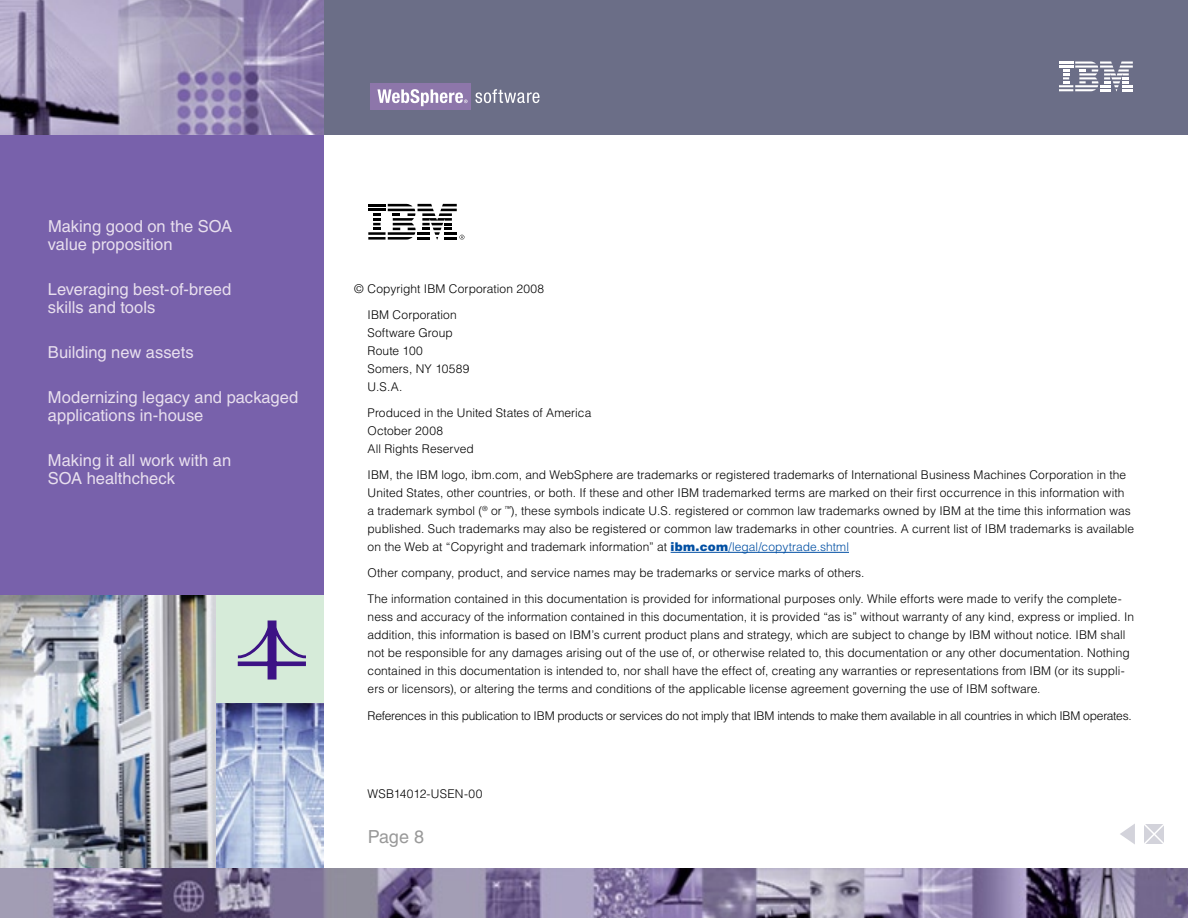
<style>
.page{position:relative;width:1188px;height:918px;background:#fff}
.page>*{position:absolute;margin:0;border:0;box-sizing:border-box;transform-origin:0 0}
.t1{font:18px "Helvetica";color:#999}
.t2{font:16.5px/18px "Helvetica";color:#e8dfee}
.Legal{font:300 12px/18px "Helvetica";letter-spacing:.005em;color:#000}
.Legal-2{font:300 12px "Helvetica";letter-spacing:-.02em;color:#000}
.s1{font-weight:900;color:#004fa3}
.s2{color:#004fa3}
</style>
<div class="page">
<div style="left:0;top:0;width:324px;height:918px;background:#7861ab"></div>
<img style="left:0;top:596px;width:216px;height:273px">
<div style="left:0;top:0;width:1188px;height:135px;background:#6b6e87"></div>
<div style="left:370px;top:83px;width:101px;height:27px;background:#8d76aa"></div>
<svg style="left:475px;top:89px;width:64px;height:14px"></svg>
<svg style="left:377px;top:89px;width:91px;height:17px"></svg>
<img style="left:0;top:0;width:324px;height:135px">
<img style="left:216px;top:704px;width:108px;height:165px">
<div style="left:216px;top:596px;width:108px;height:108px;background:#d6ebd9"></div>
<svg style="left:237px;top:620px;width:69px;height:60px"></svg>
<svg style="left:1059px;top:61px;width:74px;height:30px"></svg>
<img style="left:0;top:869px;width:1188px;height:49px">
<hr style="left:671px;top:552px;width:178px;height:1px;background:#004fa3">
<svg style="left:368px;top:204px;width:96px;height:36px"></svg>
<svg style="left:1120px;top:824px;width:15px;height:20px"></svg>
<svg style="left:1144px;top:824px;width:20px;height:20px"></svg>
<h2 class="t2" style="left:48px;top:217px;width:186px">Making good on the SOA value proposition</h2>
<h2 class="t2" style="left:48px;top:280px;width:185px">Leveraging best-of-breed skills and tools</h2>
<h2 class="t2" style="left:48px;top:343px;width:147px">Building new assets</h2>
<h2 class="t2" style="left:48px;top:388px;width:252px">Modernizing legacy and packaged applications in-house</h2>
<h2 class="t2" style="left:48px;top:451px;width:185px">Making it all work with an<br>SOA healthcheck</h2>
<p class="Legal" style="left:354px;top:279px;width:192px">© Copyright IBM Corporation 2008</p>
<p class="Legal" style="left:368px;top:305px;width:103px">IBM Corporation<br>Software Group<br>Route 100<br>Somers, NY 10589<br>U.S.A.</p>
<p class="Legal" style="left:368px;top:404px;width:225px">Produced in the United States of America<br>October 2008<br>All Rights Reserved</p>
<p class="Legal" style="left:368px;top:466px;width:768px">IBM, the IBM logo, ibm.com, and WebSphere are trademarks or registered trademarks of International Business Machines Corporation in the United States, other countries, or both. If these and other IBM trademarked terms are marked on their first occurrence in this information with<br>a trademark symbol (<sup>®</sup> or <sup>™</sup>), these symbols indicate U.S. registered or common law trademarks owned by IBM at the time this information was published. Such trademarks may also be registered or common law trademarks in other countries. A current list of IBM trademarks is available on the Web at “Copyright and trademark information” at <span class="s1">ibm.com</span><span class="s2">/legal/copytrade.shtml</span></p>
<p class="Legal" style="left:368px;top:564px;width:499px">Other company, product, and service names may be trademarks or service marks of others.</p>
<p class="Legal" style="left:368px;top:590px;width:768px">The information contained in this documentation is provided for informational purposes only. While efforts were made to verify the complete&shy;ness and accuracy of the information contained in this documentation, it is provided “as is” without warranty of any kind, express or implied. In addition, this information is based on IBM’s current product plans and strategy, which are subject to change by IBM without notice. IBM shall not be responsible for any damages arising out of the use of, or otherwise related to, this documentation or any other documentation. Nothing contained in this documentation is intended to, nor shall have the effect of, creating any warranties or representations from IBM (or its suppli&shy;ers or licensors), or altering the terms and conditions of the applicable license agreement governing the use of IBM software.</p>
<p class="Legal-2" style="left:368px;top:708px;width:766px">References in this publication to IBM products or services do not imply that IBM intends to make them available in all countries in which IBM operates.</p>
<p class="Legal" style="left:368px;top:784px;width:116px">WSB14012-USEN-00</p>
<h1 class="t1" style="left:368px;top:827px;width:58px">Page 8</h1>
</div>
